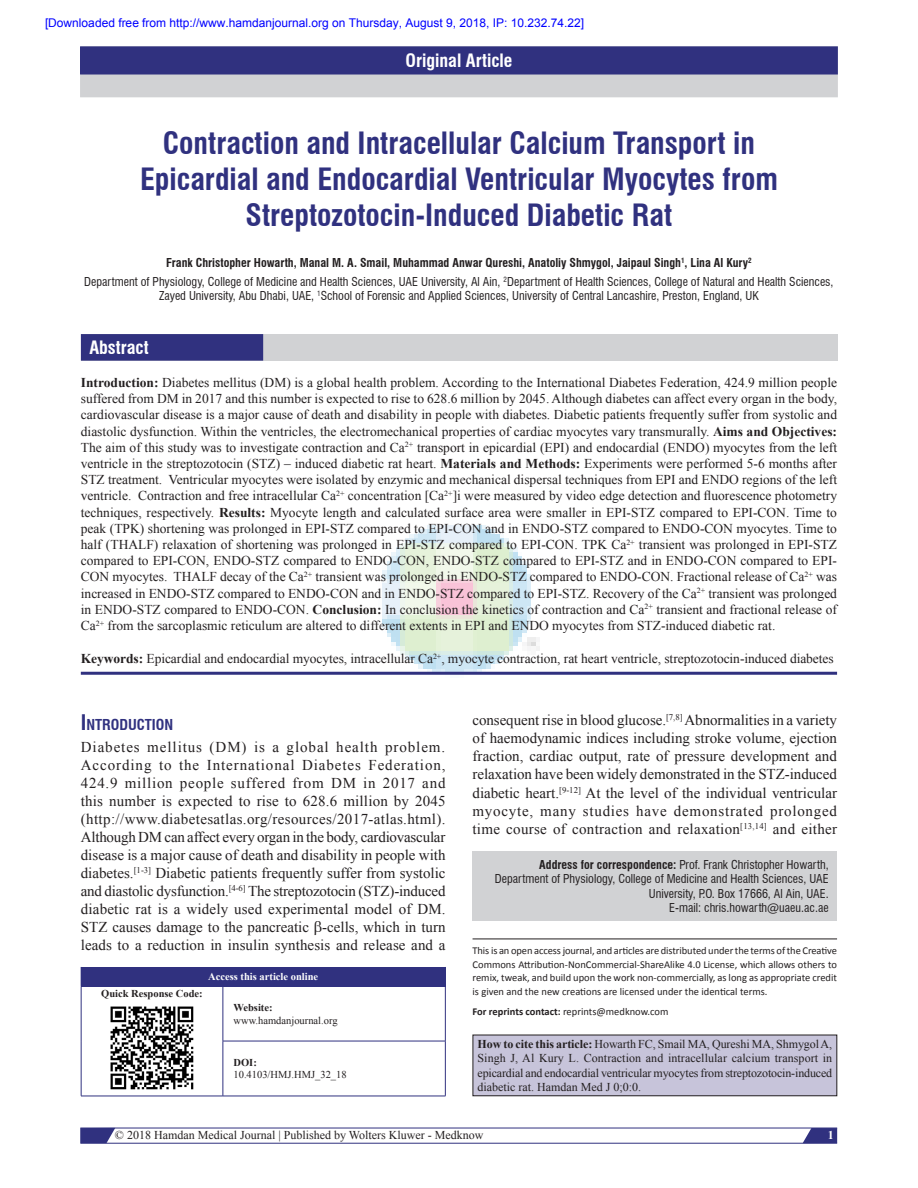
<style>
.page{position:relative;width:918px;height:1188px;background:#fff}
.page>*{position:absolute;margin:0;border:0;box-sizing:border-box;transform-origin:0 0}
.t1{font:700 condensed 30px/36px "Swiss 721 BT";color:#30317f;text-align:center}
.t2{font:700 condensed 18px "Swiss 721 BT";color:#fff}
.t3{font:15px/18px "Times New Roman";letter-spacing:.01em;color:#231f20;text-align:justify}
.t4{font:700 condensed 14.7px "Swiss 721 BT";color:#30317f}
.t5{font:13.5px/16.2px "Times New Roman";letter-spacing:-.005em;color:#231f20;text-align:justify}
.t6{font:condensed 12px/14.4px "Swiss 721 BT";color:#231f20;text-align:right}
.t7{font:12px/14.4px "Times New Roman";color:#231f20;text-align:justify}
.t8{font:12px "Arial";color:#00f}
.t9{font:700 12px "Times New Roman";color:#fff}
.t10{font:10.5px/13.5px "Calibri";color:#231f20;text-align:justify}
.t11{font:10.5px "Times New Roman";color:#231f20}
.t12{font:700 10.5px "Times New Roman";color:#231f20}
.t13{font:700 10.5px "Times New Roman";color:#fff}
.s1{font-weight:700}
.s2{font-size:21px}
</style>
<div class="page">
<img style="left:374px;top:525px;width:170px;height:147px">
<svg style="left:80px;top:1128px;width:758px;height:16px"></svg>
<div style="left:81px;top:334px;width:756px;height:27px;background:#d1d2d4"></div>
<div style="left:81px;top:334px;width:182px;height:27px;background:#30317f"></div>
<div style="left:80px;top:46px;width:758px;height:51px;background:#d1d2d4"></div>
<div style="left:81px;top:47px;width:756px;height:27px;background:#30317f"></div>
<div style="left:80px;top:46px;width:758px;height:29px;border:2px solid #30317f"></div>
<hr style="left:81px;top:672px;width:756px;height:3px;background:#30317f">
<div style="left:473px;top:851px;width:364px;height:70px;background:#d1d2d4"></div>
<div style="left:81px;top:967px;width:364px;height:19px;background:#30317f"></div>
<svg style="left:445px;top:967px;width:1px;height:19px"></svg>
<hr style="left:81px;top:986px;width:1px;height:55px;background:#30317f">
<hr style="left:81px;top:1041px;width:1px;height:55px;background:#30317f">
<hr style="left:81px;top:986px;width:142px;height:1px;background:#30317f">
<hr style="left:223px;top:986px;width:1px;height:55px;background:#30317f">
<hr style="left:223px;top:986px;width:223px;height:1px;background:#30317f">
<hr style="left:445px;top:986px;width:1px;height:55px;background:#30317f">
<hr style="left:81px;top:1096px;width:142px;height:1px;background:#30317f">
<hr style="left:223px;top:1041px;width:1px;height:55px;background:#30317f">
<hr style="left:223px;top:1041px;width:223px;height:1px;background:#30317f">
<hr style="left:445px;top:1041px;width:1px;height:55px;background:#30317f">
<hr style="left:223px;top:1096px;width:223px;height:1px;background:#30317f">
<img style="left:110px;top:1006px;width:84px;height:84px">
<hr style="left:473px;top:939px;width:364px;height:1px;background:#231f20">
<div style="left:473px;top:1035px;width:364px;height:61px;background:#c7c4da"></div>
<div style="left:473px;top:1035px;width:364px;height:61px;border:1px solid #231f20"></div>
<p class="t8" style="left:45px;top:16px;width:541px">[Downloaded free from http://www.hamdanjournal.org on Thursday, August 9, 2018, IP: 10.232.74.22]</p>
<h2 class="t2" style="left:405px;top:50px;width:109px">Original Article</h2>
<h1 class="t1" style="left:140px;top:125px;width:639px">Contraction and Intracellular Calcium Transport in<br>Epicardial and Endocardial Ventricular Myocytes from<br>Streptozotocin‑Induced Diabetic Rat</h1>
<p class="t6" style="left:84px;top:253px;width:751px;line-height:18.6px;text-align:center"><span class="s1">Frank Christopher Howarth, Manal M. A. Smail, Muhammad Anwar Qureshi, Anatoliy Shmygol, Jaipaul Singh</span><sup>1</sup><span class="s1">, Lina Al Kury</span><sup>2<br></sup>Department of Physiology, College of Medicine and Health Sciences, UAE University, Al Ain, <sup>2</sup>Department of Health Sciences, College of Natural and Health Sciences,</p>
<p class="t6" style="left:159px;top:289px;width:601px">Zayed University, Abu Dhabi, UAE, <sup>1</sup>School of Forensic and Applied Sciences, University of Central Lancashire, Preston, England, UK</p>
<h2 class="t2" style="left:89px;top:337px;width:61px">Abstract</h2>
<p class="t5" style="left:81px;top:374px;width:758px"><span class="s1">Introduction:</span> Diabetes mellitus (DM) is a global health problem. According to the International Diabetes Federation, 424.9 million people suffered from DM in 2017 and this number is expected to rise to 628.6 million by 2045. Although diabetes can affect every organ in the body, cardiovascular disease is a major cause of death and disability in people with diabetes. Diabetic patients frequently suffer from systolic and diastolic dysfunction. Within the ventricles, the electromechanical properties of cardiac myocytes vary transmurally. <span class="s1">Aims and Objectives:<br></span>The aim of this study was to investigate contraction and Ca<sup>2+</sup> transport in epicardial (EPI) and endocardial (ENDO) myocytes from the left ventricle in the streptozotocin (STZ) – induced diabetic rat heart. <span class="s1">Materials and Methods:</span> Experiments were performed 5-6 months after STZ treatment. Ventricular myocytes were isolated by enzymic and mechanical dispersal techniques from EPI and ENDO regions of the left ventricle. Contraction and free intracellular Ca<sup>2+</sup> concentration [Ca<sup>2+</sup>]i were measured by video edge detection and fluorescence photometry techniques, respectively. <span class="s1">Results:</span> Myocyte length and calculated surface area were smaller in EPI-STZ compared to EPI-CON. Time to peak (TPK) shortening was prolonged in EPI-STZ compared to EPI-CON and in ENDO-STZ compared to ENDO-CON myocytes. Time to half (THALF) relaxation of shortening was prolonged in EPI-STZ compared to EPI-CON. TPK Ca<sup>2+</sup> transient was prolonged in EPI-STZ compared to EPI-CON, ENDO-STZ compared to ENDO-CON, ENDO-STZ compared to EPI-STZ and in ENDO-CON compared to EPI-CON myocytes. THALF decay of the Ca<sup>2+</sup> transient was prolonged in ENDO-STZ compared to ENDO-CON. Fractional release of Ca<sup>2+</sup> was increased in ENDO-STZ compared to ENDO-CON and in ENDO-STZ compared to EPI-STZ. Recovery of the Ca<sup>2+</sup> transient was prolonged in ENDO-STZ compared to ENDO-CON. <span class="s1">Conclusion:</span> In conclusion the kinetics of contraction and Ca<sup>2+</sup> transient and fractional release of Ca<sup>2+</sup> from the sarcoplasmic reticulum are altered to different extents in EPI and ENDO myocytes from STZ-induced diabetic rat.</p>
<p class="t5" style="left:81px;top:650px;width:754px"><span class="s1">Keywords:</span> Epicardial and endocardial myocytes, intracellular Ca<sup>2+</sup>, myocyte contraction, rat heart ventricle, streptozotocin‑induced diabetes</p>
<p class="t4" style="left:81px;top:716px;width:94px"><span class="s2">I</span>NTRODUCTION</p>
<p class="t3" style="left:81px;top:738px;width:366px">Diabetes mellitus (DM) is a global health problem.<br>According to the International Diabetes Federation, 424.9 million people suffered from DM in 2017 and this number is expected to rise to 628.6 million by 2045 (http://www.diabetesatlas.org/resources/2017‑atlas.html).<br>Although DM can affect every organ in the body, cardiovascular disease is a major cause of death and disability in people with diabetes.<sup>[1‑3]</sup> Diabetic patients frequently suffer from systolic and diastolic dysfunction.<sup>[4‑6]</sup> The streptozotocin (STZ)‑induced diabetic rat is a widely used experimental model of DM.<br>STZ causes damage to the pancreatic ‑cells, which in turn leads to a reduction in insulin synthesis and release and a</p>
<p class="t13" style="left:208px;top:969px;width:111px">Access this article online</p>
<p class="t12" style="left:101px;top:986px;width:103px">Quick Response Code:</p>
<p class="t12" style="left:234px;top:1000px;width:41px">Website:</p>
<p class="t11" style="left:234px;top:1013px;width:106px">www.hamdanjournal.org</p>
<p class="t12" style="left:234px;top:1055px;width:25px">DOI:</p>
<p class="t11" style="left:234px;top:1068px;width:115px">10.4103/HMJ.HMJ_32_18</p>
<p class="t3" style="left:472px;top:710px;width:366px">consequent rise in blood glucose.<sup>[7,8]</sup> Abnormalities in a variety of haemodynamic indices including stroke volume, ejection fraction, cardiac output, rate of pressure development and relaxation have been widely demonstrated in the STZ‑induced diabetic heart.<sup>[9‑12]</sup> At the level of the individual ventricular myocyte, many studies have demonstrated prolonged time course of contraction and relaxation<sup>[13,14]</sup> and either</p>
<p class="t6" style="left:495px;top:857px;width:335px"><span class="s1">Address for correspondence:</span> Prof. Frank Christopher Howarth, Department of Physiology, College of Medicine and Health Sciences, UAE University, P.O. Box 17666, Al Ain, UAE.<br>E‑mail: chris.howarth@uaeu.ac.ae</p>
<p class="t10" style="left:473px;top:944px;width:366px">This is an open access journal, and articles are distributed under the terms of the Creative Commons Attribution-NonCommercial-ShareAlike 4.0 License, which allows others to remix, tweak, and build upon the work non-commercially, as long as appropriate credit is given and the new creations are licensed under the identical terms.</p>
<p class="t10" style="left:473px;top:1004px;width:198px"><span class="s1">For reprints contact:</span> reprints@medknow.com</p>
<p class="t7" style="left:478px;top:1036px;width:356px"><span class="s1">How to cite this article:</span> Howarth FC, Smail MA, Qureshi MA, Shmygol A, Singh J, Al Kury L. Contraction and intracellular calcium transport in epicardial and endocardial ventricular myocytes from streptozotocin‑induced diabetic rat. Hamdan Med J 0;0:0.</p>
<p class="t7" style="left:115px;top:1128px;width:370px">© 2018 Hamdan Medical Journal | Published by Wolters Kluwer - Medknow</p>
<p class="t9" style="left:828px;top:1127px;width:7px">1</p>
</div>
